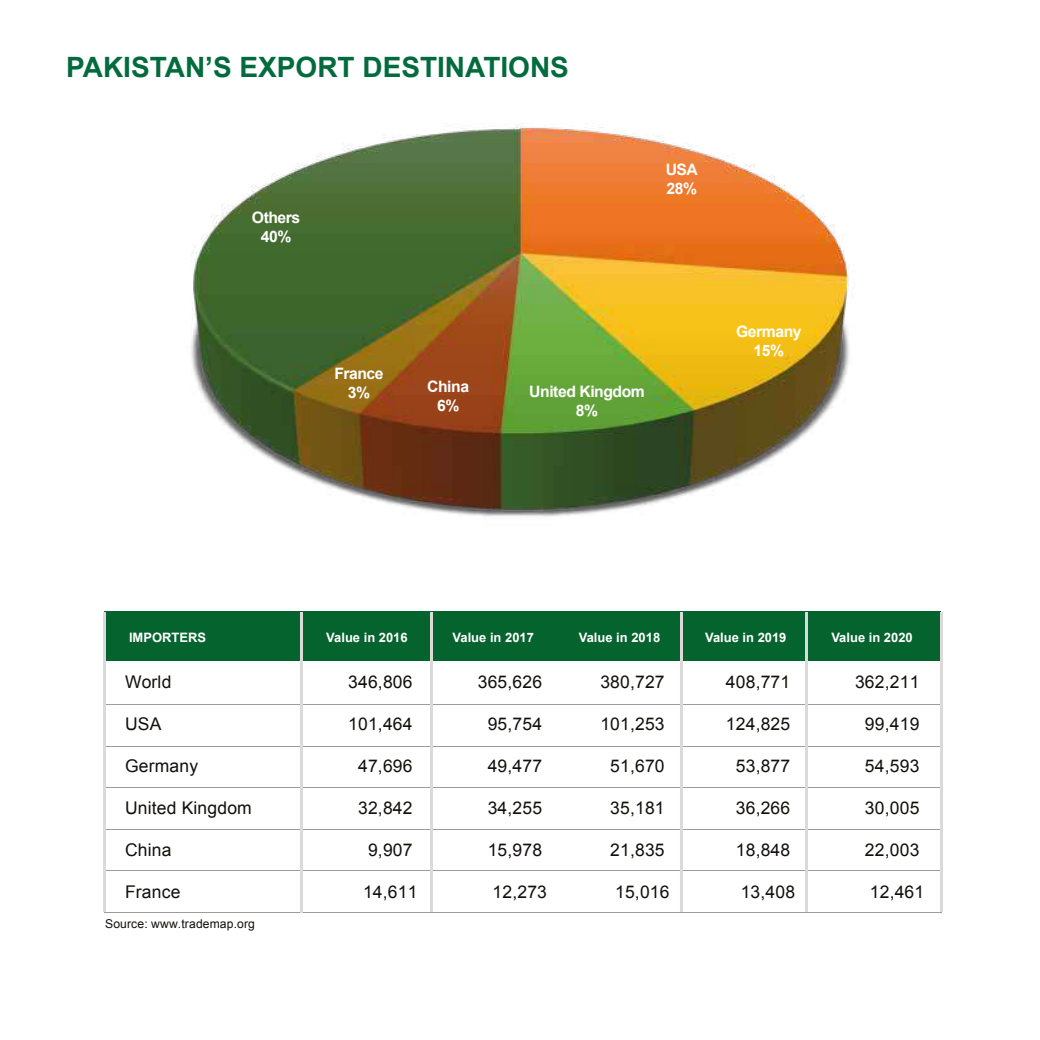
<style>
.page{position:relative;width:1040px;height:1040px;background:#fff}
.page>*{position:absolute;margin:0;border:0;box-sizing:border-box;transform-origin:0 0}
.t1{font:700 28px "Arial";color:#016b3e}
.t2{font:17.5px "Arial";letter-spacing:.01em;color:#12100b}
.t3{font:700 15.75px/18.9px "Arial";letter-spacing:-.03em;color:#fff;text-align:center}
.t4{font:700 12.95px "Arial";color:#fff}
.t5{font:12.08px "Arial";letter-spacing:.01em;color:#12100b}
</style>
<div class="page">
<div style="left:104px;top:611px;width:837px;height:50px;background:#05632e"></div>
<hr style="left:104px;top:704px;width:838px;height:1px;background:#9c9b9d">
<hr style="left:104px;top:745px;width:838px;height:1px;background:#9c9b9d">
<hr style="left:104px;top:787px;width:838px;height:1px;background:#9c9b9d">
<hr style="left:104px;top:828px;width:838px;height:1px;background:#9c9b9d">
<hr style="left:104px;top:911px;width:838px;height:1px;background:#9c9b9d">
<hr style="left:104px;top:870px;width:838px;height:1px;background:#9c9b9d">
<hr style="left:301px;top:612px;width:2px;height:300px;background:#dbd9da">
<hr style="left:430px;top:612px;width:3px;height:299px;background:#dbd9da">
<hr style="left:680px;top:612px;width:3px;height:299px;background:#dbd9da">
<hr style="left:805px;top:612px;width:2px;height:299px;background:#dbd9da">
<hr style="left:939px;top:612px;width:3px;height:299px;background:#dbd9da">
<hr style="left:103px;top:612px;width:2px;height:299px;background:#dbd9da">
<img style="left:191px;top:123px;width:662px;height:394px">
<h1 class="t1" style="left:66px;top:49px;width:504px">PAKISTAN’S EXPORT DESTINATIONS</h1>
<p class="t3" style="left:252px;top:208px;width:50px">Others<br>40%</p>
<p class="t3" style="left:665px;top:161px;width:34px;text-align:left">USA<br>28%</p>
<p class="t3" style="left:334px;top:364px;width:51px">France<br>3%</p>
<p class="t3" style="left:427px;top:377px;width:43px">China<br>6%</p>
<p class="t3" style="left:529px;top:382px;width:117px">United Kingdom<br>8%</p>
<p class="t3" style="left:736px;top:323px;width:67px">Germany<br>15%</p>
<p class="t4" style="left:129px;top:629px;width:78px">IMPORTERS</p>
<p class="t4" style="left:326px;top:629px;width:83px">Value in 2016</p>
<p class="t2" style="left:125px;top:670px;width:48px">World</p>
<p class="t2" style="left:125px;top:712px;width:38px">USA</p>
<p class="t2" style="left:125px;top:754px;width:75px">Germany</p>
<p class="t2" style="left:125px;top:796px;width:128px">United Kingdom</p>
<p class="t2" style="left:125px;top:838px;width:48px">China</p>
<p class="t2" style="left:125px;top:880px;width:57px">France</p>
<p class="t2" style="left:348px;top:670px;width:66px">346,806</p>
<p class="t2" style="left:348px;top:712px;width:66px">101,464</p>
<p class="t2" style="left:358px;top:754px;width:56px">47,696</p>
<p class="t2" style="left:358px;top:796px;width:56px">32,842</p>
<p class="t2" style="left:368px;top:838px;width:46px">9,907</p>
<p class="t2" style="left:363px;top:880px;width:56px">14,611</p>
<p class="t5" style="left:105px;top:916px;width:151px">Source: www.trademap.org</p>
<p class="t4" style="left:452px;top:629px;width:83px">Value in 2017</p>
<p class="t2" style="left:478px;top:670px;width:66px">365,626</p>
<p class="t2" style="left:487px;top:712px;width:56px">95,754</p>
<p class="t2" style="left:487px;top:754px;width:56px">49,477</p>
<p class="t2" style="left:487px;top:796px;width:56px">34,255</p>
<p class="t2" style="left:487px;top:838px;width:56px">15,978</p>
<p class="t2" style="left:492px;top:880px;width:56px">12,273</p>
<p class="t4" style="left:579px;top:629px;width:83px">Value in 2018</p>
<p class="t2" style="left:600px;top:670px;width:66px">380,727</p>
<p class="t2" style="left:600px;top:712px;width:66px">101,253</p>
<p class="t2" style="left:610px;top:754px;width:56px">51,670</p>
<p class="t2" style="left:610px;top:796px;width:56px">35,181</p>
<p class="t2" style="left:610px;top:838px;width:56px">21,835</p>
<p class="t2" style="left:615px;top:880px;width:56px">15,016</p>
<p class="t4" style="left:705px;top:629px;width:83px">Value in 2019</p>
<p class="t4" style="left:831px;top:629px;width:83px">Value in 2020</p>
<p class="t2" style="left:726px;top:670px;width:66px">408,771</p>
<p class="t2" style="left:726px;top:712px;width:66px">124,825</p>
<p class="t2" style="left:736px;top:754px;width:56px">53,877</p>
<p class="t2" style="left:736px;top:796px;width:56px">36,266</p>
<p class="t2" style="left:736px;top:838px;width:56px">18,848</p>
<p class="t2" style="left:740px;top:880px;width:56px">13,408</p>
<p class="t2" style="left:855px;top:670px;width:66px">362,211</p>
<p class="t2" style="left:865px;top:712px;width:56px">99,419</p>
<p class="t2" style="left:865px;top:754px;width:56px">54,593</p>
<p class="t2" style="left:865px;top:796px;width:56px">30,005</p>
<p class="t2" style="left:865px;top:838px;width:56px">22,003</p>
<p class="t2" style="left:869px;top:880px;width:56px">12,461</p>
</div>
